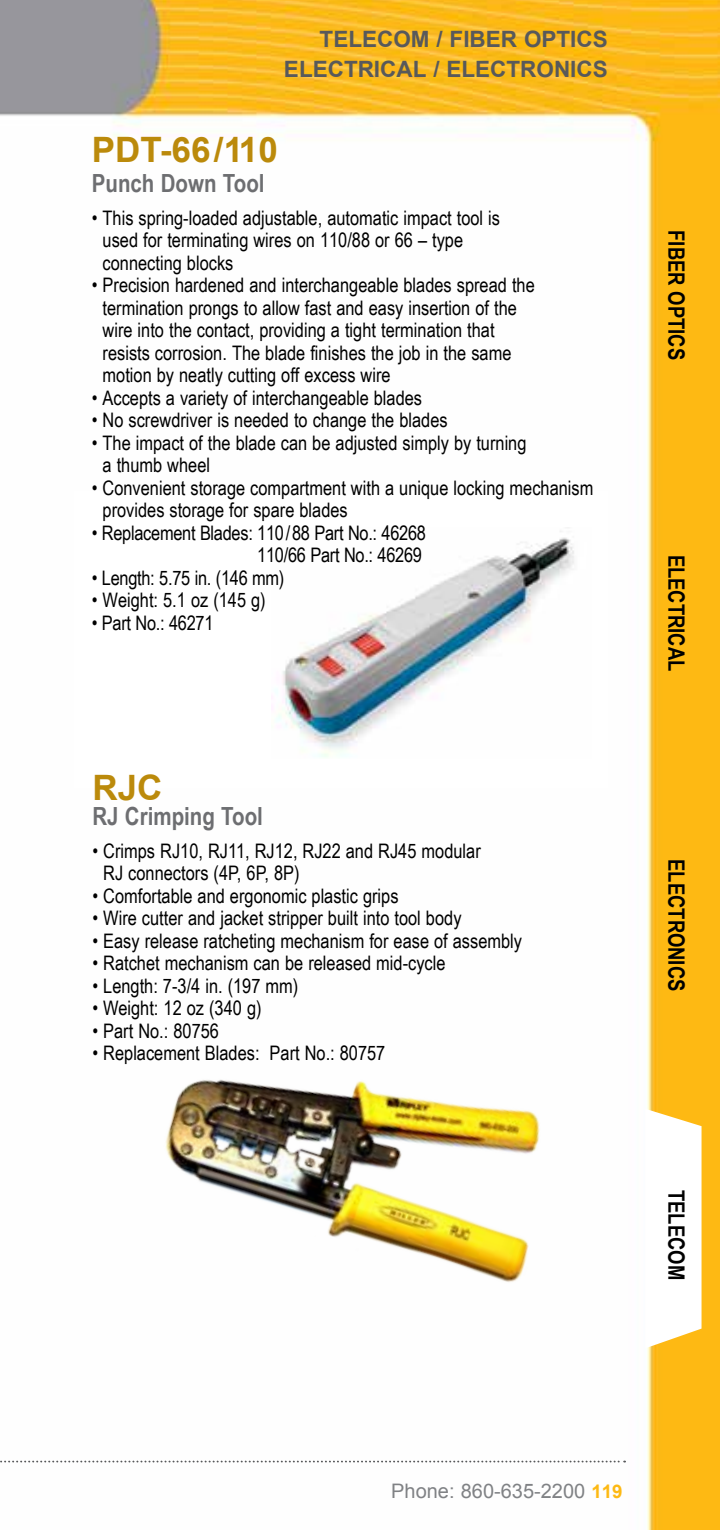
<style>
.page{position:relative;width:720px;height:1530px;background:#fff}
.page>*{position:absolute;margin:0;border:0;box-sizing:border-box;transform-origin:0 0}
.t1{font:700 35px "Arial";color:#bb8a0b}
.t2{font:700 25px "Arial Narrow";color:#6d6e71}
.t3{font:700 22.5px/30px "Arial";color:#58595b;text-align:right}
.t4{font:700 22.5px "Arial Narrow";color:#000}
.t5{font:20px/22.5px "Arial Narrow";color:#000}
.t6{font:20px "Arial";color:#808285}
.s1{font-weight:700;font-size:18.75px;color:#fdb913}
</style>
<div class="page">
<img style="left:0;top:0;width:720px;height:1530px">
<svg style="left:0;top:1461px;width:625px;height:1px"></svg>
<svg style="left:645px;top:1109px;width:57px;height:239px"></svg>
<div style="left:74px;top:491px;width:534px;height:296px;background:#fff"></div>
<img style="left:272px;top:531px;width:302px;height:226px">
<img style="left:148px;top:993px;width:430px;height:310px">
<p class="t3" style="left:284px;top:25px;width:325px">TELECOM / FIBER OPTICS<br>ELECTRICAL / ELECTRONICS</p>
<h1 class="t1" style="left:92px;top:127px;width:188px">PDT-66/110</h1>
<p class="t2" style="left:92px;top:165px;width:174px">Punch Down Tool</p>
<p class="t5" style="left:103px;top:206px;width:399px;text-indent:-11px">• This spring-loaded adjustable, automatic impact tool is used for terminating wires on 110/88 or 66 – type connecting blocks</p>
<p class="t5" style="left:103px;top:273px;width:434px;text-indent:-11px">• Precision hardened and interchangeable blades spread the termination prongs to allow fast and easy insertion of the wire into the contact, providing a tight termination that resists corrosion. The blade finishes the job in the same motion by neatly cutting off excess wire</p>
<p class="t5" style="left:92px;top:386px;width:332px">• Accepts a variety of interchangeable blades</p>
<p class="t5" style="left:92px;top:408px;width:357px">• No screwdriver is needed to change the blades</p>
<p class="t5" style="left:103px;top:431px;width:426px;text-indent:-11px">• The impact of the blade can be adjusted simply by turning a thumb wheel</p>
<p class="t5" style="left:103px;top:476px;width:492px;text-indent:-11px">• Convenient storage compartment with a unique locking mechanism provides storage for spare blades</p>
<p class="t5" style="left:92px;top:521px;width:336px;text-align:right">• Replacement Blades: 110/88 Part No.: 46268<br>110/66 Part No.: 46269</p>
<p class="t5" style="left:92px;top:566px;width:194px">• Length: 5.75 in. (146 mm)</p>
<p class="t5" style="left:92px;top:588px;width:175px">• Weight: 5.1 oz (145 g)</p>
<p class="t5" style="left:92px;top:611px;width:123px">• Part No.: 46271</p>
<h1 class="t1" style="left:92px;top:765px;width:71px">RJC</h1>
<p class="t2" style="left:92px;top:797px;width:172px">RJ Crimping Tool</p>
<p class="t5" style="left:103px;top:839px;width:379px;text-indent:-11px">• Crimps RJ10, RJ11, RJ12, RJ22 and RJ45 modular<br>RJ connectors (4P, 6P, 8P)</p>
<p class="t5" style="left:92px;top:884px;width:308px">• Comfortable and ergonomic plastic grips</p>
<p class="t5" style="left:92px;top:906px;width:371px">• Wire cutter and jacket stripper built into tool body</p>
<p class="t5" style="left:92px;top:929px;width:431px">• Easy release ratcheting mechanism for ease of assembly</p>
<p class="t5" style="left:92px;top:951px;width:355px">• Ratchet mechanism can be released mid-cycle</p>
<p class="t5" style="left:92px;top:974px;width:207px">• Length: 7-3/4 in. (197 mm)</p>
<p class="t5" style="left:92px;top:996px;width:171px">• Weight: 12 oz (340 g)</p>
<p class="t5" style="left:92px;top:1019px;width:128px">• Part No.: 80756</p>
<p class="t5" style="left:92px;top:1041px;width:294px">• Replacement Blades: Part No.: 80757</p>
<p class="t4" style="left:694px;top:230px;width:131px;rotate:90deg">FIBER OPTICS</p>
<p class="t4" style="left:694px;top:555px;width:118px;rotate:90deg">ELECTRICAL</p>
<p class="t4" style="left:694px;top:859px;width:134px;rotate:90deg">ELECTRONICS</p>
<p class="t4" style="left:694px;top:1190px;width:92px;rotate:90deg">TELECOM</p>
<p class="t6" style="left:391px;top:1478px;width:233px">Phone: 860-635-2200 <span class="s1">119</span></p>
</div>
